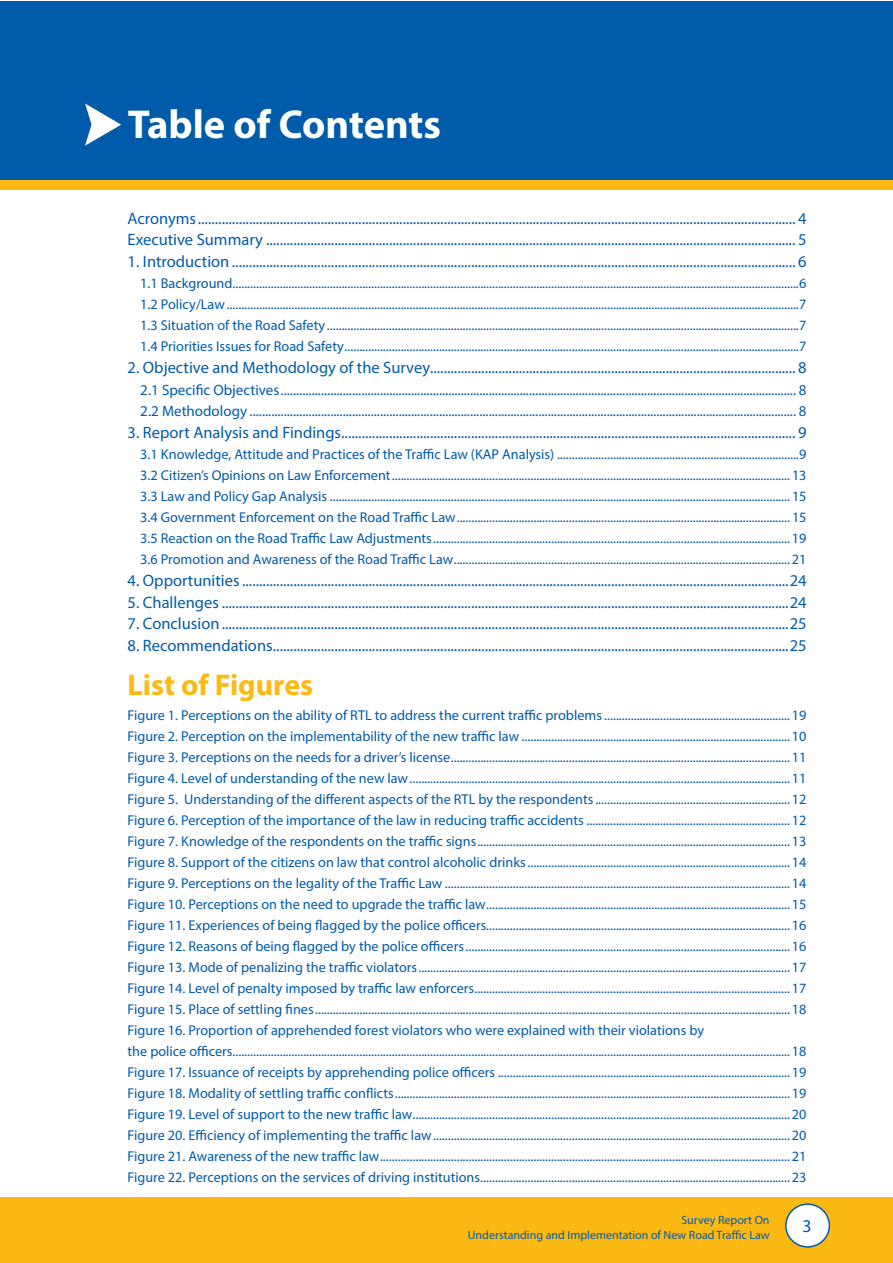
<style>
.page{position:relative;width:893px;height:1263px;background:#fff}
.page>*{position:absolute;margin:0;border:0;box-sizing:border-box;transform-origin:0 0}
.t1{font:700 40.5px "Myriad Pro";color:#fff}
.t2{font:700 30px "Myriad Pro";color:#fdb913}
.t3{font:18px "Myriad Pro";color:#005baa}
.t4{font:16.5px/21.8px "Myriad Pro";color:#005baa}
.t5{font:15px/21.8px "Myriad Pro";color:#005baa}
.t6{font:14.25px/21px "Myriad Pro";color:#005baa;text-align:justify}
.t7{font:12px/15px "Myriad Pro";color:#005baa;text-align:right}
</style>
<div class="page">
<div style="left:0;top:1197px;width:892px;height:66px;background:#fdb913"></div>
<div style="left:786px;top:1204px;width:43px;height:43px;background:#fff;border-radius:50%"></div>
<div style="left:785px;top:1203px;width:45px;height:45px;border:2px solid #005baa;border-radius:50%"></div>
<div style="left:0;top:1px;width:892px;height:181px;background:#005baa"></div>
<div style="left:0;top:180px;width:892px;height:9px;background:#fdb913"></div>
<svg style="left:85px;top:104px;width:36px;height:42px"></svg>
<h1 class="t1" style="left:128px;top:98px;width:315px">Table of Contents</h1>
<p class="t4" style="left:128px;top:207px;width:680px">Acronyms............................................................................................................................................................................... 4<br>Executive Summary ........................................................................................................................................................... 5</p>
<p class="t4" style="left:128px;top:250px;width:680px">1. Introduction ..................................................................................................................................................................... 6</p>
<p class="t6" style="left:140px;top:273px;width:668px">1.1 Background................................................................................................................................................................................................6<br>1.2 Policy/Law..................................................................................................................................................................................................7<br>1.3 Situation of the Road Safety................................................................................................................................................................7<br>1.4 Priorities Issues for Road Safety..........................................................................................................................................................7</p>
<p class="t4" style="left:128px;top:356px;width:680px">2. Objective and Methodology of the Survey........................................................................................................... 8</p>
<p class="t5" style="left:140px;top:378px;width:668px">2.1 Specific Objectives...................................................................................................................................................................... 8<br>2.2 Methodology ................................................................................................................................................................................ 8</p>
<p class="t4" style="left:128px;top:421px;width:680px">3. Report Analysis and Findings..................................................................................................................................... 9</p>
<p class="t6" style="left:140px;top:444px;width:668px">3.1 Knowledge, Attitude and Practices of the Traffic Law (KAP Analysis) ..................................................................................9<br>3.2 Citizen’s Opinions on Law Enforcement....................................................................................................................................... 13<br>3.3 Law and Policy Gap Analysis ............................................................................................................................................................ 15<br>3.4 Government Enforcement on the Road Traffic Law................................................................................................................. 15<br>3.5 Reaction on the Road Traffic Law Adjustments......................................................................................................................... 19<br>3.6 Promotion and Awareness of the Road Traffic Law.................................................................................................................. 21</p>
<p class="t4" style="left:128px;top:569px;width:680px">4. Opportunities................................................................................................................................................................24</p>
<p class="t4" style="left:128px;top:591px;width:680px">5. Challenges ......................................................................................................................................................................24</p>
<p class="t4" style="left:128px;top:613px;width:680px">7. Conclusion......................................................................................................................................................................25</p>
<p class="t4" style="left:128px;top:634px;width:680px">8. Recommendations.......................................................................................................................................................25</p>
<h2 class="t2" style="left:128px;top:665px;width:187px">List of Figures</h2>
<p class="t6" style="left:128px;top:704px;width:680px;text-align:left">Figure 1. Perceptions on the ability of RTL to address the current traffic problems............................................................... 19<br>Figure 2. Perception on the implementability of the new traffic law ........................................................................................... 10<br>Figure 3. Perceptions on the needs for a driver’s license................................................................................................................... 11<br>Figure 4. Level of understanding of the new law................................................................................................................................. 11<br>Figure 5. Understanding of the different aspects of the RTL by the respondents.................................................................. 12<br>Figure 6. Perception of the importance of the law in reducing traffic accidents ..................................................................... 12<br>Figure 7. Knowledge of the respondents on the traffic signs.......................................................................................................... 13<br>Figure 8. Support of the citizens on law that control alcoholic drinks......................................................................................... 14<br>Figure 9. Perceptions on the legality of the Traffic Law ..................................................................................................................... 14<br>Figure 10. Perceptions on the need to upgrade the traffic law....................................................................................................... 15<br>Figure 11. Experiences of being flagged by the police officers....................................................................................................... 16<br>Figure 12. Reasons of being flagged by the police officers.............................................................................................................. 16<br>Figure 13. Mode of penalizing the traffic violators.............................................................................................................................. 17<br>Figure 14. Level of penalty imposed by traffic law enforcers........................................................................................................... 17<br>Figure 15. Place of settling fines................................................................................................................................................................. 18<br>Figure 16. Proportion of apprehended forest violators who were explained with their violations by<br>the police officers............................................................................................................................................................................................. 18<br>Figure 17. Issuance of receipts by apprehending police officers ................................................................................................... 19<br>Figure 18. Modality of settling traffic conflicts...................................................................................................................................... 19<br>Figure 19. Level of support to the new traffic law................................................................................................................................ 20<br>Figure 20. Efficiency of implementing the traffic law......................................................................................................................... 20<br>Figure 21. Awareness of the new traffic law........................................................................................................................................... 21<br>Figure 22. Perceptions on the services of driving institutions......................................................................................................... 23</p>
<p class="t7" style="left:468px;top:1212px;width:303px">Survey Report On<br>Understanding and Implementation of New Road Traffic Law</p>
<p class="t3" style="left:802px;top:1215px;width:11px">3</p>
</div>
